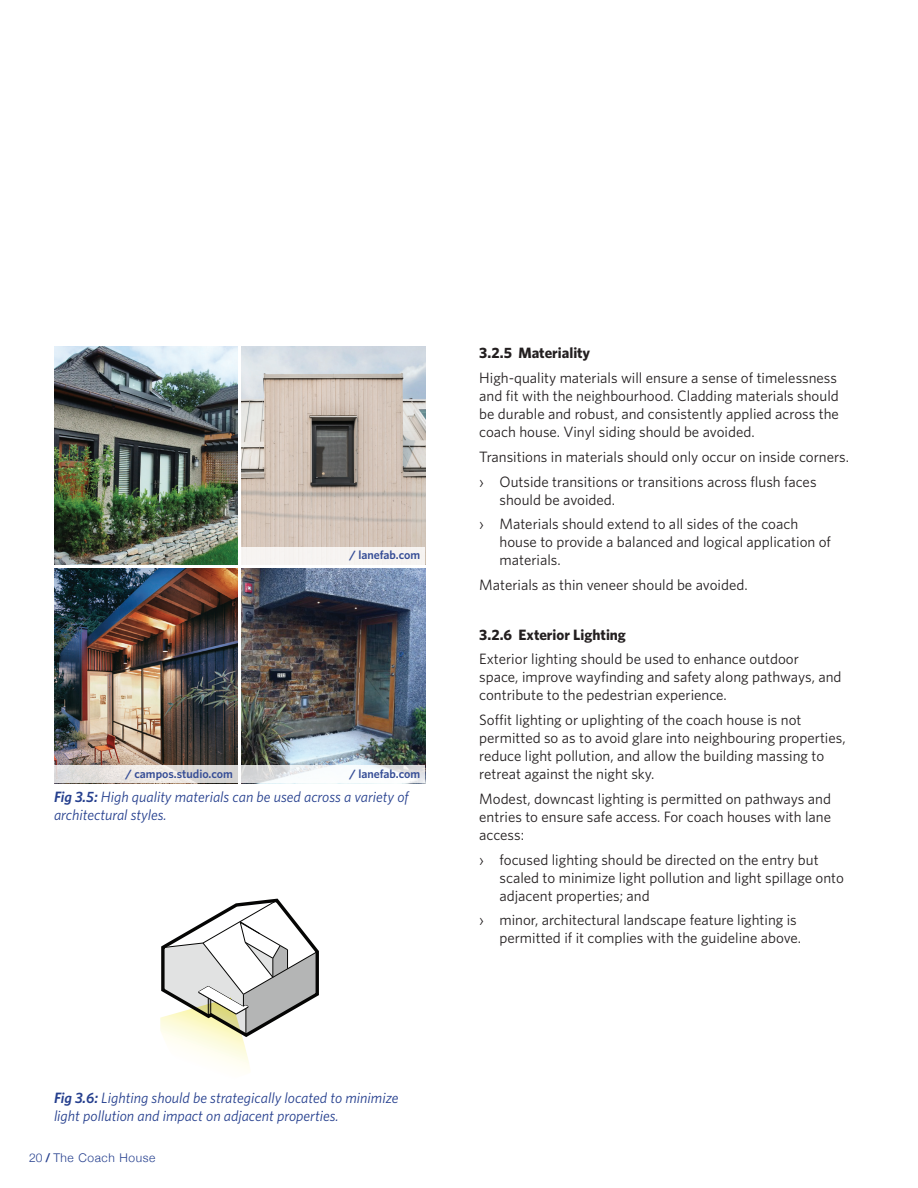
<style>
.page{position:relative;width:918px;height:1188px;background:#fff}
.page>*{position:absolute;margin:0;border:0;box-sizing:border-box;transform-origin:0 0}
.t1{font:15px/18px "Whitney";color:#231f20}
.t2{font:italic 15px/18px "Whitney";color:#253f8e}
.t3{font:700 15px "Whitney";color:#231f20}
.t4{font:600 12px "Whitney";color:#354d96}
.t5{font:300 12px "Helvetica Neue";letter-spacing:.05em;color:#253f8e}
.s1{font-weight:600}
.s2{font-weight:500}
</style>
<div class="page">
<img style="left:241px;top:568px;width:184px;height:197px">
<img style="left:54px;top:346px;width:184px;height:219px">
<img style="left:241px;top:346px;width:184px;height:201px">
<img style="left:54px;top:568px;width:184px;height:197px">
<div style="left:241px;top:547px;width:184px;height:18px;background:#f6f3f1"></div>
<svg style="left:241px;top:765px;width:184px;height:18px"></svg>
<svg style="left:54px;top:765px;width:184px;height:18px;background:#e2dfdc"></svg>
<svg style="left:160px;top:899px;width:159px;height:172px"></svg>
<p class="t4" style="left:349px;top:547px;width:72px">/ lanefab.com</p>
<p class="t4" style="left:125px;top:766px;width:109px">/ campos.studio.com</p>
<p class="t4" style="left:349px;top:766px;width:72px">/ lanefab.com</p>
<p class="t2" style="left:54px;top:787px;width:356px"><span class="s1">Fig 3.5:</span> High quality materials can be used across a variety of architectural styles.</p>
<p class="t2" style="left:54px;top:1088px;width:346px"><span class="s1">Fig 3.6:</span> Lighting should be strategically located to minimize light pollution and impact on adjacent properties.</p>
<p class="t5" style="left:29px;top:1148px;width:128px">20 <span class="s2">/</span> The Coach House</p>
<p class="t3" style="left:479px;top:343px;width:113px">3.2.5 Materiality</p>
<p class="t1" style="left:479px;top:369px;width:361px">High-quality materials will ensure a sense of timelessness and fit with the neighbourhood. Cladding materials should be durable and robust, and consistently applied across the coach house. Vinyl siding should be avoided.</p>
<p class="t1" style="left:479px;top:444px;width:371px;line-height:24.8px">Transitions in materials should only occur on inside corners. › Outside transitions or transitions across flush faces</p>
<p class="t1" style="left:479px;top:487px;width:320px;line-height:24.8px;text-indent:20px">should be avoided.<br>› Materials should extend to all sides of the coach</p>
<p class="t1" style="left:500px;top:533px;width:333px">house to provide a balanced and logical application of materials.</p>
<p class="t1" style="left:479px;top:576px;width:270px">Materials as thin veneer should be avoided.</p>
<p class="t3" style="left:479px;top:624px;width:148px">3.2.6 Exterior Lighting</p>
<p class="t1" style="left:479px;top:650px;width:364px">Exterior lighting should be used to enhance outdoor space, improve wayfinding and safety along pathways, and contribute to the pedestrian experience.</p>
<p class="t1" style="left:479px;top:711px;width:368px">Soffit lighting or uplighting of the coach house is not permitted so as to avoid glare into neighbouring properties, reduce light pollution, and allow the building massing to retreat against the night sky.</p>
<p class="t1" style="left:479px;top:789px;width:353px;text-align:justify">Modest, downcast lighting is permitted on pathways and entries to ensure safe access. For coach houses with lane access:</p>
<p class="t1" style="left:500px;top:850px;width:346px;text-indent:-20px">› focused lighting should be directed on the entry but scaled to minimize light pollution and light spillage onto adjacent properties; and</p>
<p class="t1" style="left:479px;top:911px;width:323px;text-align:right">› minor, architectural landscape feature lighting is permitted if it complies with the guideline above.</p>
</div>
